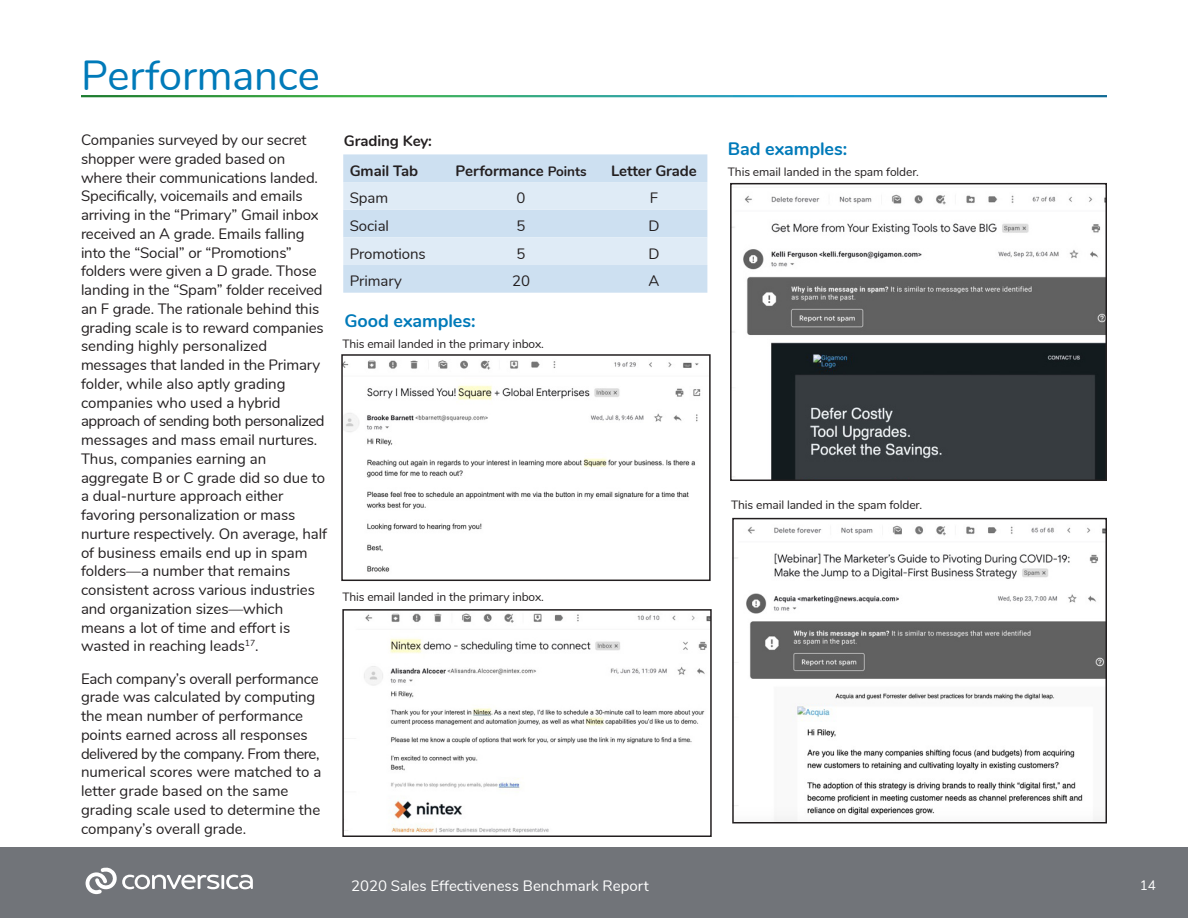
<style>
.page{position:relative;width:1188px;height:918px;background:#fff}
.page>*{position:absolute;margin:0;border:0;box-sizing:border-box;transform-origin:0 0}
.Headline{font:42px "Nunito";letter-spacing:-.005em;color:#007ab9}
.subhead_2{font:700 18px "Nunito";letter-spacing:-.005em;color:#007ab9}
.bodytext{font:15px/18.8px "Nunito";letter-spacing:-.005em;color:#231f20}
.bodytext-2{font:700 15px "Nunito";letter-spacing:-.005em;color:#231f20}
.t1{font:15px "Nunito";color:#fff}
.t2{font:13.5px "Nunito";color:#fff}
.subhead_2-2{font:12px "Nunito";letter-spacing:-.01em;color:#231f20}
.s1{font-size:13.5px}
</style>
<div class="page">
<div style="left:0;top:848px;width:1188px;height:70px;background:#717479"></div>
<svg style="left:86px;top:868px;width:133px;height:26px"></svg>
<hr style="left:221px;top:875px;width:3px;height:14px;background:#fff">
<svg style="left:226px;top:875px;width:27px;height:14px"></svg>
<img style="left:733px;top:194px;width:371px;height:284px">
<div style="left:730px;top:183px;width:377px;height:298px;border:2px solid #231f20"></div>
<img style="left:344px;top:360px;width:357px;height:212px">
<div style="left:341px;top:354px;width:370px;height:227px;border:2px solid #231f20"></div>
<div style="left:343px;top:154px;width:364px;height:139px;background:#cde0f1"></div>
<svg style="left:343px;top:182px;width:364px;height:83px;background:#d9e7f4"></svg>
<img style="left:345px;top:613px;width:364px;height:220px">
<div style="left:342px;top:609px;width:370px;height:228px;border:2px solid #231f20"></div>
<img style="left:735px;top:525px;width:369px;height:296px">
<div style="left:732px;top:518px;width:375px;height:306px;border:2px solid #231f20"></div>
<p class="Headline" style="left:81px;top:45px;width:240px">Performance</p>
<p class="bodytext" style="left:81px;top:130px;width:247px">Companies surveyed by our secret shopper were graded based on where their communications landed.<br>Specifically, voicemails and emails arriving in the “Primary” Gmail inbox received an A grade. Emails falling into the “Social” or “Promotions” folders were given a D grade. Those landing in the “Spam” folder received an F grade. The rationale behind this grading scale is to reward companies sending highly personalized messages that landed in the Primary folder, while also aptly grading companies who used a hybrid approach of sending both personalized messages and mass email nurtures.<br>Thus, companies earning an aggregate B or C grade did so due to a dual-nurture approach either favoring personalization or mass nurture respectively. On average, half of business emails end up in spam folders—a number that remains consistent across various industries and organization sizes—which means a lot of time and effort is wasted in reaching leads<sup>17</sup>.</p>
<p class="bodytext" style="left:81px;top:668px;width:242px">Each company’s overall performance grade was calculated by computing the mean number of performance points earned across all responses delivered by the company. From there, numerical scores were matched to a letter grade based on the same grading scale used to determine the company’s overall grade.</p>
<p class="bodytext-2" style="left:344px;top:130px;width:90px">Grading Key:</p>
<p class="bodytext-2" style="left:350px;top:160px;width:70px">Gmail Tab</p>
<p class="bodytext-2" style="left:456px;top:160px;width:133px">Performance <span class="s1">Points</span></p>
<p class="bodytext-2" style="left:611px;top:160px;width:87px">Letter Grade</p>
<p class="bodytext" style="left:350px;top:188px;width:40px">Spam</p>
<p class="bodytext" style="left:517px;top:188px;width:10px">0</p>
<p class="bodytext" style="left:650px;top:188px;width:10px">F</p>
<p class="bodytext" style="left:350px;top:216px;width:41px">Social</p>
<p class="bodytext" style="left:517px;top:216px;width:10px">5</p>
<p class="bodytext" style="left:648px;top:216px;width:13px">D</p>
<p class="bodytext" style="left:350px;top:243px;width:78px">Promotions</p>
<p class="bodytext" style="left:517px;top:243px;width:10px">5</p>
<p class="bodytext" style="left:648px;top:243px;width:13px">D</p>
<p class="bodytext" style="left:350px;top:271px;width:54px">Primary</p>
<p class="bodytext" style="left:512px;top:271px;width:19px">20</p>
<p class="bodytext" style="left:648px;top:271px;width:12px">A</p>
<p class="subhead_2" style="left:345px;top:308px;width:133px">Good examples:</p>
<p class="subhead_2-2" style="left:342px;top:335px;width:203px">This email landed in the primary inbox.</p>
<p class="subhead_2-2" style="left:342px;top:588px;width:203px">This email landed in the primary inbox.</p>
<p class="subhead_2" style="left:728px;top:136px;width:121px">Bad examples:</p>
<p class="subhead_2-2" style="left:728px;top:163px;width:193px">This email landed in the spam folder.</p>
<p class="subhead_2-2" style="left:731px;top:496px;width:193px">This email landed in the spam folder.</p>
<p class="t1" style="left:351px;top:875px;width:299px">2020 Sales Effectiveness Benchmark Report</p>
<p class="t2" style="left:1140px;top:875px;width:18px">14</p>
</div>
